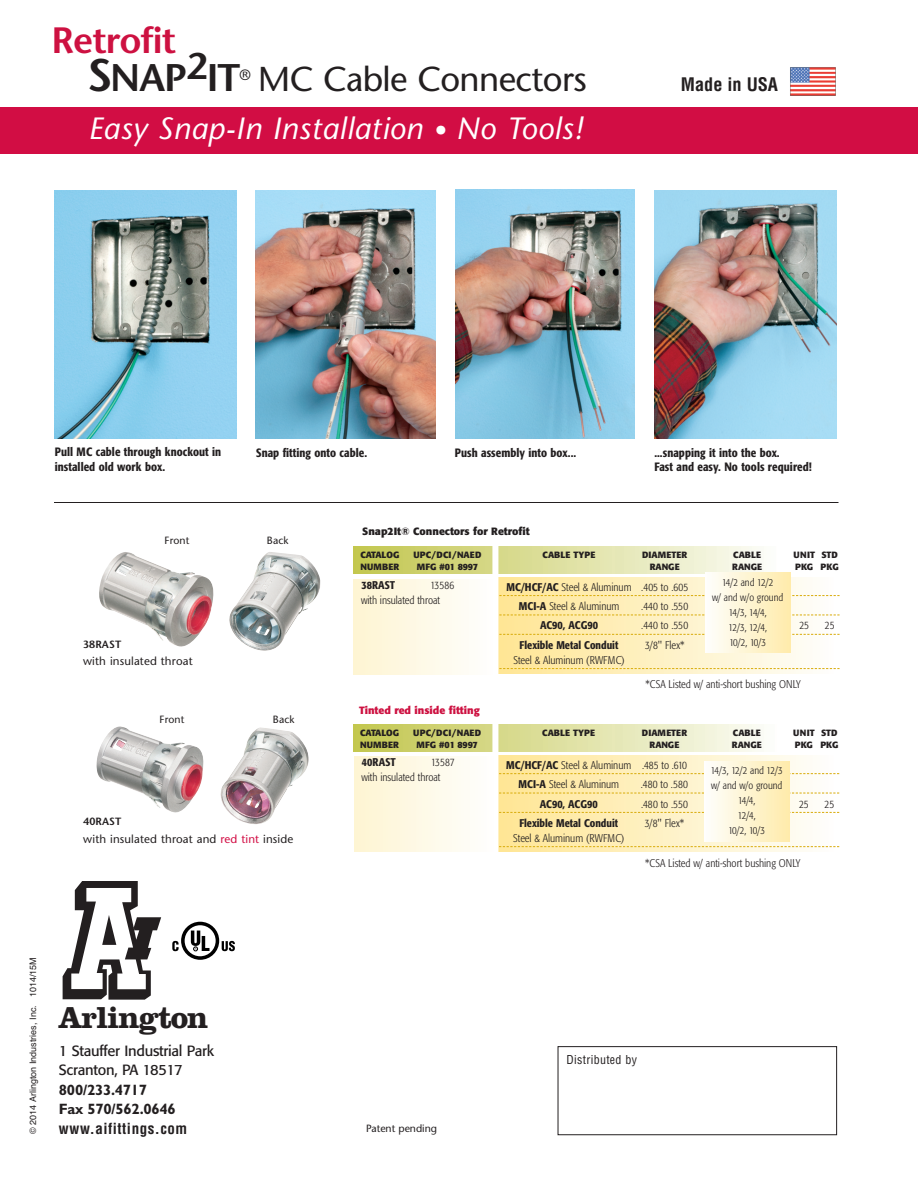
<style>
.page{position:relative;width:918px;height:1188px;background:#fff}
.page>*{position:absolute;margin:0;border:0;box-sizing:border-box;transform-origin:0 0}
.t1{font:600 38.55px "Stone Sans";color:#231f20}
.t2{font:600 36.6px "Stone Sans";letter-spacing:-.025em;color:#cd1141}
.t3{font:34.5px "Stone Sans";letter-spacing:-.015em;color:#231f20}
.t4{font:700 31.5px "Clarendon";letter-spacing:-.035em;color:#231f20}
.t5{font:italic 30.75px "Stone Sans";letter-spacing:.015em;color:#fff}
.t6{font:700 condensed 18.3px "Helvetica";color:#231f20}
.t7{font:700 15px/19.5px "Gill Sans";letter-spacing:-.015em;color:#231f20}
.t8{font:700 condensed 15px "Helvetica";letter-spacing:.035em;color:#231f20}
.t9{font:15px "Stone Sans";color:#231f20}
.t10{font:14.7px/19.5px "Formata";letter-spacing:-.02em;color:#231f20}
.t11{font:500 condensed 12px/14.4px "Formata";letter-spacing:.005em;color:#231f20}
.t12{font:condensed 12px "Helvetica";letter-spacing:.025em;color:#231f20}
.t13{font:11.55px "Stone Sans";letter-spacing:.01em;color:#231f20}
.t14{font:300 condensed 11.1px/19.4px "Formata";color:#231f20}
.t15{font:500 condensed 11.1px "Formata";color:#231f20}
.t16{font:300 condensed 10.5px/15px "Formata";color:#231f20;text-align:center}
.t17{font:10.5px "Stone Sans";letter-spacing:.01em;color:#231f20}
.t18{font:700 10.5px "Formata";color:#231f20}
.t19{font:700 10.5px "Formata";color:#cd1141}
.t20{font:600 10.5px "Stone Sans";letter-spacing:.01em;color:#231f20}
.t21{font:700 9px "Formata";letter-spacing:.005em;color:#231f20}
.t22{font:9px "Helvetica";color:#231f20}
.t23{font:700 9px "Formata";letter-spacing:-.02em;color:#231f20}
.s1{font-size:45.6px}
.s2{font-size:25.5px}
.s3{color:#d20d44}
.s4{font-weight:500}
</style>
<div class="page">
<div style="left:354px;top:725px;width:423px;height:27px;background:linear-gradient(to right,#c3c64f,#fcfdf9)"></div>
<div style="left:499px;top:756px;width:335px;height:96px;background:linear-gradient(to right,#ffe592,#fefefb)"></div>
<svg style="left:498px;top:773px;width:341px;height:1px"></svg>
<svg style="left:498px;top:793px;width:341px;height:1px"></svg>
<svg style="left:498px;top:812px;width:341px;height:1px"></svg>
<svg style="left:498px;top:846px;width:341px;height:1px"></svg>
<div style="left:704px;top:761px;width:86px;height:81px;background:linear-gradient(to right,#fefefc,#ffebab)"></div>
<svg style="left:63px;top:881px;width:98px;height:119px"></svg>
<div style="left:558px;top:1046px;width:279px;height:89px;border:1px solid #231f20"></div>
<svg style="left:172px;top:922px;width:63px;height:38px"></svg>
<div style="left:0;top:107px;width:918px;height:47px;background:#d20d44"></div>
<img style="left:790px;top:67px;width:46px;height:29px">
<div style="left:354px;top:546px;width:423px;height:28px;background:linear-gradient(to right,#c3c64f,#fcfcf8)"></div>
<div style="left:499px;top:578px;width:335px;height:96px;background:linear-gradient(to right,#ffe592,#fefefb)"></div>
<svg style="left:498px;top:595px;width:342px;height:1px"></svg>
<svg style="left:498px;top:615px;width:342px;height:1px"></svg>
<svg style="left:498px;top:634px;width:342px;height:1px"></svg>
<svg style="left:498px;top:668px;width:342px;height:1px"></svg>
<div style="left:705px;top:573px;width:85px;height:80px;background:linear-gradient(to right,#fefefc,#ffebab)"></div>
<div style="left:354px;top:579px;width:139px;height:95px;background:linear-gradient(to right,#fef5d2,#fefefd)"></div>
<div style="left:492px;top:544px;width:6px;height:364px;background:#fff"></div>
<div style="left:354px;top:756px;width:139px;height:96px;background:linear-gradient(to right,#fef5d2,#fefefd)"></div>
<img style="left:221px;top:727px;width:88px;height:97px">
<img style="left:229px;top:552px;width:92px;height:99px">
<img style="left:96px;top:726px;width:108px;height:87px">
<img style="left:99px;top:552px;width:115px;height:95px">
<img style="left:55px;top:191px;width:181px;height:248px">
<img style="left:256px;top:191px;width:180px;height:248px">
<img style="left:455px;top:190px;width:179px;height:249px">
<img style="left:655px;top:190px;width:182px;height:249px">
<hr style="left:54px;top:502px;width:784px;height:1px;background:#231f20">
<h2 class="t2" style="left:52px;top:27px;width:126px">Retrofit</h2>
<h1 class="t1" style="left:87px;top:63px;width:155px"><span class="s1">S</span>NAP<sup>2</sup>IT</h1>
<h3 class="t9" style="left:240px;top:69px;width:13px">®</h3>
<h3 class="t3" style="left:258px;top:66px;width:330px">MC Cable Connectors</h3>
<h3 class="t5" style="left:88px;top:116px;width:496px">Easy Snap-In Installation <span class="s2">•</span> No Tools!</h3>
<h3 class="t6" style="left:681px;top:74px;width:99px">Made in USA</h3>
<p class="t11" style="left:55px;top:446px;width:168px">Pull MC cable through knockout in installed old work box.</p>
<p class="t11" style="left:256px;top:446px;width:113px">Snap fitting onto cable.</p>
<p class="t11" style="left:455px;top:446px;width:123px">Push assembly into box...</p>
<p class="t11" style="left:654px;top:446px;width:159px">...snapping it into the box.<br>Fast and easy. No tools required!</p>
<p class="t17" style="left:165px;top:536px;width:26px">Front</p>
<p class="t17" style="left:267px;top:536px;width:23px">Back</p>
<p class="t20" style="left:83px;top:640px;width:40px">38RAST</p>
<p class="t13" style="left:83px;top:656px;width:111px">with insulated throat</p>
<p class="t17" style="left:160px;top:715px;width:26px">Front</p>
<p class="t17" style="left:273px;top:715px;width:23px">Back</p>
<p class="t20" style="left:83px;top:817px;width:40px">40RAST</p>
<p class="t13" style="left:83px;top:834px;width:212px">with insulated throat and <span class="s3">red tint</span> inside</p>
<p class="t18" style="left:362px;top:527px;width:169px">Snap2It® Connectors for Retrofit</p>
<p class="t21" style="left:360px;top:551px;width:41px">CATALOG</p>
<p class="t21" style="left:413px;top:551px;width:70px">UPC/DCI/NAED</p>
<p class="t21" style="left:543px;top:551px;width:54px">CABLE TYPE</p>
<p class="t21" style="left:642px;top:551px;width:47px">DIAMETER</p>
<p class="t21" style="left:733px;top:551px;width:29px">CABLE</p>
<p class="t21" style="left:794px;top:551px;width:46px">UNIT STD</p>
<p class="t21" style="left:360px;top:563px;width:40px">NUMBER</p>
<p class="t23" style="left:417px;top:563px;width:63px">MFG #01 8997</p>
<p class="t21" style="left:650px;top:563px;width:31px">RANGE</p>
<p class="t21" style="left:732px;top:563px;width:31px">RANGE</p>
<p class="t21" style="left:795px;top:563px;width:45px">PKG PKG</p>
<p class="t14" style="left:519px;top:578px;width:171px;text-indent:-12px"><span class="s4">MC/HCF/AC</span> Steel &amp; Aluminum .405 to .605<br><span class="s4">MCI-A</span> Steel &amp; Aluminum</p>
<p class="t16" style="left:712px;top:575px;width:73px">14/2 and 12/2<br>w/ and w/o ground<br>14/3, 14/4,<br>12/3, 12/4,<br>10/2, 10/3</p>
<p class="t14" style="left:646px;top:676px;width:157px">*CSA Listed w/ anti-short bushing ONLY</p>
<p class="t15" style="left:362px;top:581px;width:35px">38RAST</p>
<p class="t14" style="left:361px;top:579px;width:95px;line-height:14.9px;text-indent:69px">13586 with insulated throat</p>
<p class="t14" style="left:641px;top:597px;width:48px">.440 to .550</p>
<p class="t15" style="left:540px;top:621px;width:59px">AC90, ACG90</p>
<p class="t14" style="left:641px;top:617px;width:48px">.440 to .550</p>
<p class="t14" style="left:799px;top:617px;width:11px">25</p>
<p class="t14" style="left:825px;top:617px;width:11px">25</p>
<p class="t15" style="left:520px;top:641px;width:100px">Flexible Metal Conduit</p>
<p class="t14" style="left:645px;top:636px;width:41px">3/8" Flex*</p>
<p class="t14" style="left:513px;top:651px;width:113px">Steel &amp; Aluminum (RWFMC)</p>
<p class="t19" style="left:359px;top:706px;width:122px">Tinted red inside fitting</p>
<p class="t21" style="left:360px;top:729px;width:41px">CATALOG</p>
<p class="t21" style="left:413px;top:729px;width:70px">UPC/DCI/NAED</p>
<p class="t21" style="left:542px;top:729px;width:54px">CABLE TYPE</p>
<p class="t21" style="left:642px;top:729px;width:47px">DIAMETER</p>
<p class="t21" style="left:733px;top:729px;width:29px">CABLE</p>
<p class="t21" style="left:793px;top:729px;width:46px">UNIT STD</p>
<p class="t21" style="left:360px;top:741px;width:40px">NUMBER</p>
<p class="t23" style="left:416px;top:741px;width:63px">MFG #01 8997</p>
<p class="t21" style="left:650px;top:741px;width:31px">RANGE</p>
<p class="t21" style="left:732px;top:741px;width:31px">RANGE</p>
<p class="t21" style="left:795px;top:741px;width:45px">PKG PKG</p>
<p class="t15" style="left:360px;top:760px;width:38px">40900ST</p>
<p class="t14" style="left:435px;top:756px;width:27px">04099</p>
<p class="t14" style="left:518px;top:756px;width:170px;text-indent:-12px"><span class="s4">MC/HCF/AC</span> Steel &amp; Aluminum .485 to .610<br><span class="s4">MCI-A</span> Steel &amp; Aluminum</p>
<p class="t15" style="left:362px;top:758px;width:35px">40RAST</p>
<p class="t14" style="left:361px;top:756px;width:95px;line-height:14.9px;text-indent:70px">13587 with insulated throat</p>
<p class="t16" style="left:711px;top:764px;width:73px">14/3, 12/2 and 12/3 w/ and w/o ground<br>14/4,<br>12/4,<br>10/2, 10/3</p>
<p class="t14" style="left:645px;top:854px;width:157px">*CSA Listed w/ anti-short bushing ONLY</p>
<p class="t14" style="left:641px;top:775px;width:49px">.480 to .580</p>
<p class="t15" style="left:540px;top:799px;width:59px">AC90, ACG90</p>
<p class="t14" style="left:641px;top:795px;width:48px">.480 to .550</p>
<p class="t14" style="left:799px;top:795px;width:11px">25</p>
<p class="t14" style="left:825px;top:795px;width:11px">25</p>
<p class="t15" style="left:519px;top:819px;width:100px">Flexible Metal Conduit</p>
<p class="t14" style="left:645px;top:814px;width:41px">3/8" Flex*</p>
<p class="t14" style="left:513px;top:829px;width:113px">Steel &amp; Aluminum (RWFMC)</p>
<p class="t22" style="left:28px;top:1134px;width:178px;rotate:-90deg">© 2014 Arlington Industries, Inc. 1014/15M</p>
<h3 class="t4" style="left:58px;top:1007px;width:152px">Arlington</h3>
<h3 class="t10" style="left:59px;top:1042px;width:157px">1 Stauffer Industrial Park<br>Scranton, PA 18517</h3>
<h3 class="t7" style="left:59px;top:1082px;width:118px">800/233.4717<br>Fax 570/562.0646</h3>
<h3 class="t8" style="left:59px;top:1120px;width:130px">www.aifittings.com</h3>
<p class="t17" style="left:366px;top:1125px;width:72px">Patent pending</p>
<p class="t12" style="left:567px;top:1053px;width:72px">Distributed by</p>
</div>
